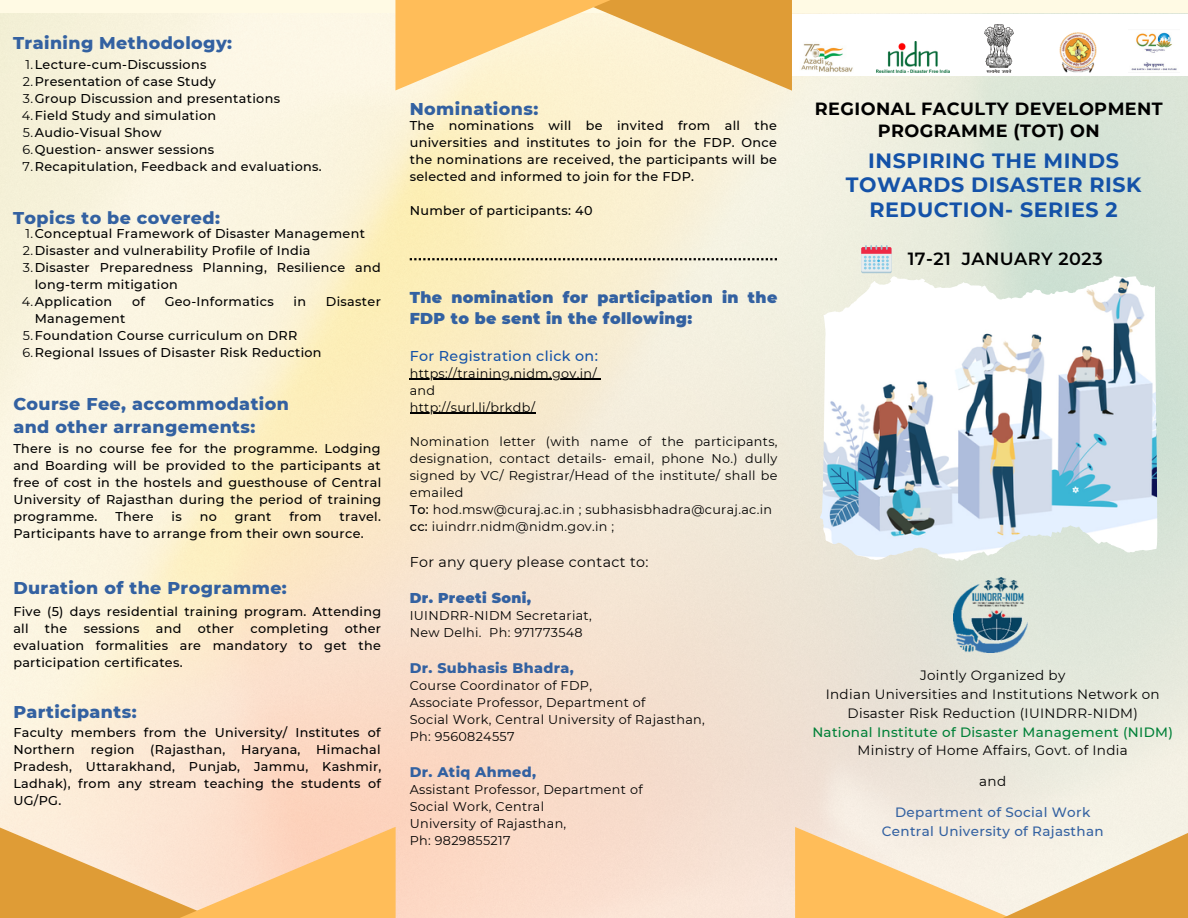
<style>
.page{position:relative;width:1188px;height:918px;background:#fff}
.page>*{position:absolute;margin:0;border:0;box-sizing:border-box;transform-origin:0 0}
.t1{font:700 20.7px/24.8px "Montserrat";letter-spacing:.025em;color:#1452a8;text-align:center}
.t2{font:700 17.7px/21.3px "Montserrat";letter-spacing:.025em;color:#000;text-align:center}
.t3{font:600 17.7px "Montserrat";letter-spacing:.025em;color:#000}
.t4{font:800 17.4px/23.7px "Montserrat";letter-spacing:.025em;color:#3361a1}
.t5{font:900 15.75px/21.3px "Montserrat";letter-spacing:.025em;color:#3361a1}
.t6{font:800 14.25px "Montserrat";letter-spacing:.025em;color:#3361a1}
.t7{font:14.25px "Montserrat";letter-spacing:.025em;color:#000}
.t8{font:500 14.25px "Montserrat";letter-spacing:.025em;color:#1452a8}
.t9{font:900 14.25px "Montserrat";letter-spacing:.025em;color:#3361a1}
.t10{font:13.5px/18.8px "Montserrat";letter-spacing:.025em;color:#000;text-align:center}
.t11{font:500 13.5px/18.8px "Montserrat";letter-spacing:.025em;color:#3361a1;text-align:center}
.t12{font:500 13.5px "Montserrat";letter-spacing:.025em;color:#008037}
.t13{font:500 12.75px/17px "Montserrat";letter-spacing:.025em;color:#000}
.t14{font:12.75px/17px "Montserrat";letter-spacing:.025em;color:#000}
.s1{font-weight:400}
.s2{font-weight:500}
</style>
<div class="page">
<img style="left:0;top:13px;width:1188px;height:905px">
<svg style="left:395px;top:0;width:431px;height:91px;background:#f5ce8b"></svg>
<svg style="left:795px;top:815px;width:393px;height:103px;background:#f3d3a0"></svg>
<div style="left:861px;top:248px;width:31px;height:25px;background:#aac7d4;border-radius:2px"></div>
<svg style="left:861px;top:247px;width:31px;height:25px"></svg>
<svg style="left:861px;top:245px;width:31px;height:24px"></svg>
<svg style="left:0;top:827px;width:432px;height:91px;background:#f5c58a"></svg>
<div style="left:792px;top:15px;width:396px;height:61px;background:#fff"></div>
<img style="left:876px;top:41px;width:73px;height:32px">
<img style="left:984px;top:25px;width:30px;height:48px">
<img style="left:1131px;top:32px;width:46px;height:39px">
<img style="left:801px;top:44px;width:52px;height:28px">
<img style="left:1060px;top:33px;width:37px;height:39px">
<img style="left:953px;top:577px;width:74px;height:76px">
<svg style="left:410px;top:258px;width:367px;height:2px"></svg>
<img style="left:898px;top:276px;width:259px;height:252px">
<hr style="left:410px;top:379px;width:187px;height:1px;background:#000">
<hr style="left:410px;top:413px;width:125px;height:1px;background:#000">
<h3 class="t4" style="left:13px;top:31px;width:221px">Training Methodology:</h3>
<p class="t13" style="left:22px;top:56px;width:302px"><span class="s1">1.</span>Lecture-cum-Discussions<br><span class="s1">2.</span>Presentation of case Study<br><span class="s1">3.</span>Group Discussion and presentations<br><span class="s1">4.</span>Field Study and simulation<br><span class="s1">5.</span>Audio-Visual Show<br><span class="s1">6.</span>Question- answer sessions<br><span class="s1">7.</span>Recapitulation, Feedback and evaluations.</p>
<h3 class="t4" style="left:13px;top:206px;width:208px">Topics to be covered:</h3>
<p class="t13" style="left:26px;top:225px;width:341px"><span class="s1">1.</span>Conceptual Framework of Disaster Management</p>
<p class="t13" style="left:23px;top:242px;width:289px"><span class="s1">2.</span>Disaster and vulnerability Profile of India</p>
<p class="t13" style="left:23px;top:259px;width:359px"><span class="s1">3.</span>Disaster Preparedness Planning, Resilience and</p>
<p class="t13" style="left:35px;top:276px;width:145px">long-term mitigation</p>
<p class="t13" style="left:22px;top:293px;width:92px"><span class="s1">4.</span>Application</p>
<p class="t13" style="left:132px;top:293px;width:14px">of</p>
<p class="t13" style="left:165px;top:293px;width:111px">Geo-Informatics</p>
<p class="t13" style="left:294px;top:293px;width:14px">in</p>
<p class="t13" style="left:326px;top:293px;width:57px">Disaster</p>
<p class="t13" style="left:22px;top:310px;width:301px;text-indent:12px">Management<br><span class="s1">5.</span>Foundation Course curriculum on DRR<br><span class="s1">6.</span>Regional Issues of Disaster Risk Reduction</p>
<h3 class="t4" style="left:13px;top:391px;width:277px">Course Fee, accommodation and other arrangements:</h3>
<p class="t13" style="left:13px;top:440px;width:370px;text-align:justify">There is no course fee for the programme. Lodging and Boarding will be provided to the participants at free of cost in the hostels and guesthouse of Central University of Rajasthan during the period of training programme.</p>
<p class="t13" style="left:115px;top:508px;width:40px">There</p>
<p class="t13" style="left:172px;top:508px;width:12px">is</p>
<p class="t13" style="left:200px;top:508px;width:19px">no</p>
<p class="t13" style="left:235px;top:508px;width:38px">grant</p>
<p class="t13" style="left:289px;top:508px;width:34px">from</p>
<p class="t13" style="left:13px;top:508px;width:369px;text-indent:326px">travel.<br>Participants have to arrange from their own source.</p>
<h3 class="t4" style="left:13px;top:576px;width:275px">Duration of the Programme:</h3>
<p class="t13" style="left:13px;top:603px;width:369px">Five (5) days residential training program. Attending all</p>
<p class="t13" style="left:45px;top:620px;width:24px">the</p>
<p class="t13" style="left:84px;top:620px;width:57px">sessions</p>
<p class="t13" style="left:156px;top:620px;width:27px">and</p>
<p class="t13" style="left:198px;top:620px;width:38px">other</p>
<p class="t13" style="left:250px;top:620px;width:80px">completing</p>
<p class="t13" style="left:13px;top:620px;width:369px;text-align:justify;text-indent:332px">other evaluation formalities are mandatory to get the participation certificates.</p>
<h3 class="t4" style="left:13px;top:700px;width:125px">Participants:</h3>
<p class="t13" style="left:13px;top:724px;width:370px;text-align:justify">Faculty members from the University/ Institutes of Northern region (Rajasthan, Haryana, Himachal Pradesh, Uttarakhand, Punjab, Jammu, Kashmir, Ladhak), from any stream teaching the students of UG/PG.</p>
<h3 class="t4" style="left:410px;top:97px;width:130px">Nominations:</h3>
<p class="t13" style="left:410px;top:117px;width:369px;text-align:justify">The nominations will be invited from all the universities and institutes to join for the FDP. Once the nominations are received, the participants will be selected and informed to join for the FDP.</p>
<p class="t13" style="left:410px;top:202px;width:184px">Number of participants: 40</p>
<p class="t5" style="left:410px;top:287px;width:369px">The nomination for participation in the<br>FDP to be sent in the following:</p>
<p class="t8" style="left:410px;top:347px;width:190px">For Registration click on:</p>
<p class="t14" style="left:410px;top:364px;width:189px">https://training.nidm.gov.in/ and<br>http://surl.li/brkdb/</p>
<p class="t14" style="left:410px;top:432px;width:369px">Nomination letter (with name of the participants, designation, contact details- email, phone No.) dully signed by VC/ Registrar/Head of the institute/ shall be emailed<br><span class="s2">To:</span> hod.msw@curaj.ac.in ; subhasisbhadra@curaj.ac.in <span class="s2">cc:</span> iuindrr.nidm@nidm.gov.in ;</p>
<p class="t7" style="left:410px;top:553px;width:240px">For any query please contact to:</p>
<p class="t9" style="left:410px;top:589px;width:123px">Dr. Preeti Soni,</p>
<p class="t14" style="left:410px;top:607px;width:184px">IUINDRR-NIDM Secretariat,<br>New Delhi. Ph: 971773548</p>
<p class="t6" style="left:410px;top:659px;width:166px">Dr. Subhasis Bhadra,</p>
<p class="t14" style="left:410px;top:677px;width:297px">Course Coordinator of FDP,<br>Associate Professor, Department of<br>Social Work, Central University of Rajasthan,<br>Ph: 9560824557</p>
<p class="t6" style="left:410px;top:763px;width:128px">Dr. Atiq Ahmed,</p>
<p class="t14" style="left:410px;top:781px;width:234px">Assistant Professor, Department of<br>Social Work, Central<br>University of Rajasthan,<br>Ph: 9829855217</p>
<h2 class="t2" style="left:815px;top:98px;width:350px">REGIONAL FACULTY DEVELOPMENT<br>PROGRAMME (TOT) ON</h2>
<h1 class="t1" style="left:846px;top:148px;width:297px">INSPIRING THE MINDS<br>TOWARDS DISASTER RISK<br>REDUCTION- SERIES 2</h1>
<h2 class="t3" style="left:908px;top:248px;width:196px">17-21 JANUARY 2023</h2>
<p class="t10" style="left:826px;top:666px;width:335px">Jointly Organized by<br>Indian Universities and Institutions Network on<br>Disaster Risk Reduction (IUINDRR-NIDM)</p>
<p class="t12" style="left:812px;top:724px;width:362px">National Institute of Disaster Management (NIDM)</p>
<p class="t10" style="left:858px;top:741px;width:272px">Ministry of Home Affairs, Govt. of India</p>
<p class="t10" style="left:979px;top:772px;width:28px">and</p>
<p class="t11" style="left:882px;top:803px;width:223px">Department of Social Work<br>Central University of Rajasthan</p>
</div>
